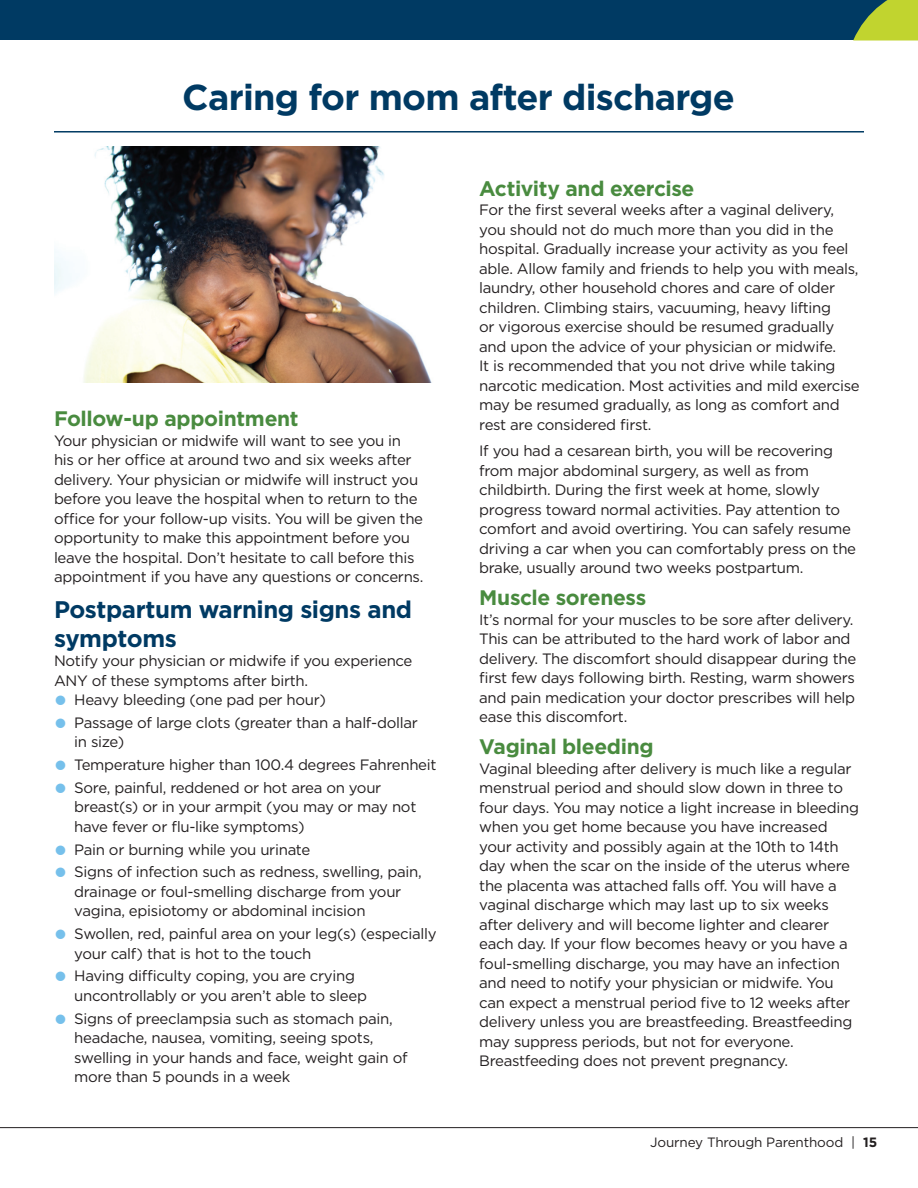
<style>
.page{position:relative;width:918px;height:1188px;background:#fff}
.page>*{position:absolute;margin:0;border:0;box-sizing:border-box;transform-origin:0 0}
.t1{font:700 36px "Gotham";letter-spacing:-.02em;color:#003a63}
.Subhead_2{font:700 24px/28.8px "Gotham";letter-spacing:-.02em;color:#003a63}
.Subhead_2-2{font:700 21px "Gotham";letter-spacing:-.02em;color:#498b3f}
.t2{font:15px/19.5px "Gotham";letter-spacing:-.02em;color:#231f20}
.t3{font:13.5px "Gotham";letter-spacing:-.01em;color:#231f20}
.s1{color:#76c0eb}
.s2{font-weight:700}
</style>
<div class="page">
<div style="left:0;top:0;width:918px;height:40px;background:#003a63"></div>
<svg style="left:853px;top:0;width:65px;height:40px"></svg>
<hr style="left:0;top:1127px;width:918px;height:1px;background:#231f20">
<img style="left:54px;top:147px;width:378px;height:236px">
<hr style="left:54px;top:131px;width:810px;height:2px;background:#003a63">
<p class="t1" style="left:182px;top:73px;width:554px">Caring for mom after discharge</p>
<p class="Subhead_2-2" style="left:54px;top:405px;width:246px">Follow-up appointment</p>
<p class="t2" style="left:54px;top:430px;width:371px">Your physician or midwife will want to see you in his or her office at around two and six weeks after delivery. Your physician or midwife will instruct you before you leave the hospital when to return to the office for your follow-up visits. You will be given the opportunity to make this appointment before you leave the hospital. Don’t hesitate to call before this appointment if you have any questions or concerns.</p>
<p class="Subhead_2" style="left:54px;top:595px;width:360px">Postpartum warning signs and symptoms</p>
<p class="t2" style="left:54px;top:651px;width:360px">Notify your physician or midwife if you experience<br>ANY of these symptoms after birth.</p>
<p class="t2" style="left:54px;top:690px;width:274px"><span class="s1">●</span> Heavy bleeding (one pad per hour)</p>
<p class="t2" style="left:74px;top:713px;width:345px;text-indent:-20px"><span class="s1">●</span> Passage of large clots (greater than a half-dollar in size)</p>
<p class="t2" style="left:54px;top:755px;width:384px"><span class="s1">●</span> Temperature higher than 100.4 degrees Fahrenheit</p>
<p class="t2" style="left:74px;top:778px;width:344px;text-indent:-20px"><span class="s1">●</span> Sore, painful, reddened or hot area on your breast(s) or in your armpit (you may or may not have fever or flu-like symptoms)</p>
<p class="t2" style="left:54px;top:839px;width:258px"><span class="s1">●</span> Pain or burning while you urinate</p>
<p class="t2" style="left:74px;top:862px;width:349px;text-indent:-20px"><span class="s1">●</span> Signs of infection such as redness, swelling, pain, drainage or foul-smelling discharge from your vagina, episiotomy or abdominal incision</p>
<p class="t2" style="left:74px;top:924px;width:364px;text-indent:-20px"><span class="s1">●</span> Swollen, red, painful area on your leg(s) (especially your calf) that is hot to the touch</p>
<p class="t2" style="left:74px;top:966px;width:294px;text-indent:-20px"><span class="s1">●</span> Having difficulty coping, you are crying uncontrollably or you aren’t able to sleep</p>
<p class="t2" style="left:74px;top:1008px;width:335px;text-indent:-20px"><span class="s1">●</span> Signs of preeclampsia such as stomach pain, headache, nausea, vomiting, seeing spots, swelling in your hands and face, weight gain of more than 5 pounds in a week</p>
<p class="Subhead_2-2" style="left:479px;top:175px;width:217px">Activity and exercise</p>
<p class="t2" style="left:479px;top:200px;width:382px">For the first several weeks after a vaginal delivery, you should not do much more than you did in the hospital. Gradually increase your activity as you feel able. Allow family and friends to help you with meals, laundry, other household chores and care of older children. Climbing stairs, vacuuming, heavy lifting<br>or vigorous exercise should be resumed gradually and upon the advice of your physician or midwife.<br>It is recommended that you not drive while taking narcotic medication. Most activities and mild exercise may be resumed gradually, as long as comfort and rest are considered first.</p>
<p class="t2" style="left:479px;top:441px;width:378px">If you had a cesarean birth, you will be recovering from major abdominal surgery, as well as from childbirth. During the first week at home, slowly progress toward normal activities. Pay attention to comfort and avoid overtiring. You can safely resume driving a car when you can comfortably press on the brake, usually around two weeks postpartum.</p>
<p class="Subhead_2-2" style="left:479px;top:584px;width:168px">Muscle soreness</p>
<p class="t2" style="left:479px;top:609px;width:379px">It’s normal for your muscles to be sore after delivery.<br>This can be attributed to the hard work of labor and delivery. The discomfort should disappear during the first few days following birth. Resting, warm showers and pain medication your doctor prescribes will help ease this discomfort.</p>
<p class="Subhead_2-2" style="left:479px;top:733px;width:176px">Vaginal bleeding</p>
<p class="t2" style="left:479px;top:758px;width:381px">Vaginal bleeding after delivery is much like a regular menstrual period and should slow down in three to four days. You may notice a light increase in bleeding when you get home because you have increased your activity and possibly again at the 10th to 14th day when the scar on the inside of the uterus where the placenta was attached falls off. You will have a vaginal discharge which may last up to six weeks after delivery and will become lighter and clearer each day. If your flow becomes heavy or you have a foul-smelling discharge, you may have an infection and need to notify your physician or midwife. You can expect a menstrual period five to 12 weeks after delivery unless you are breastfeeding. Breastfeeding may suppress periods, but not for everyone.<br>Breastfeeding does not prevent pregnancy.</p>
<p class="t3" style="left:650px;top:1134px;width:229px">Journey Through Parenthood | <span class="s2">15</span></p>
</div>
